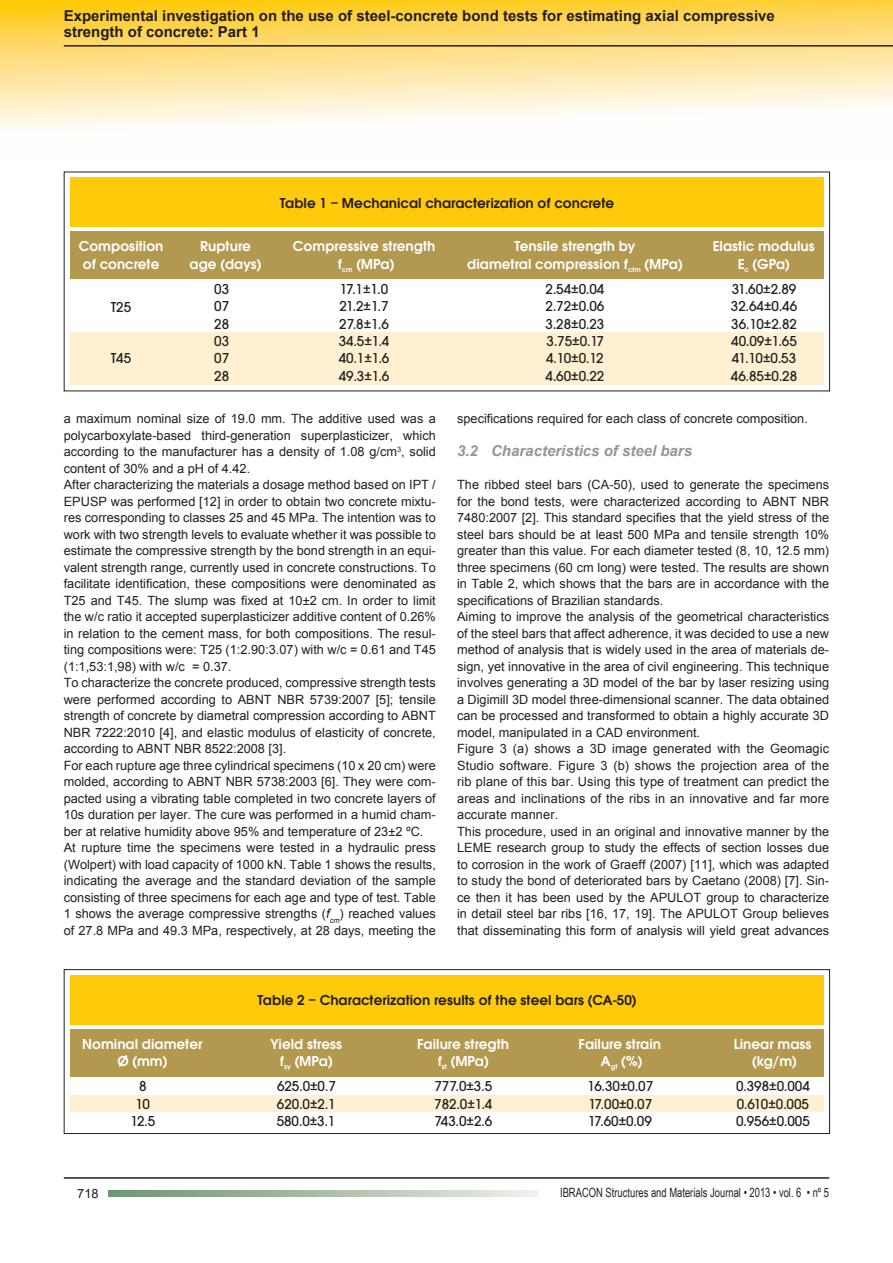
<style>
.page{position:relative;width:893px;height:1263px;background:#fff}
.page>*{position:absolute;margin:0;border:0;box-sizing:border-box;transform-origin:0 0}
.t1{font:15px/17.4px "Avant Garde Md ITC";color:#231f20;text-align:justify}
.t2{font:600 15px/17.5px "Avant Garde ITC";color:#fff;text-align:center}
.t3{font:700 15px/16.5px "Arial";color:#231f20}
.t4{font:600 15px "Avant Garde ITC";color:#231f20}
.t5{font:italic 700 15px "Arial";color:#939598}
.t6{font:12.75px/16.5px "Arial";color:#231f20}
.t7{font:12.75px "Arial Narrow";color:#231f20;scale:.9 1}
.t8{font:600 7.5px "Avant Garde ITC";color:#fff}
.s1{font-style:italic}
</style>
<div class="page">
<svg style="left:0;top:0;width:893px;height:130px;background:#fee498"></svg>
<hr style="left:64px;top:1177px;width:765px;height:2px;background:#231f20">
<hr style="left:64px;top:45px;width:829px;height:2px;background:#231f20">
<svg style="left:108px;top:1190px;width:431px;height:6px;background:#acc0aa"></svg>
<div style="left:70px;top:332px;width:753px;height:52px;background:#fef0d0"></div>
<div style="left:70px;top:177px;width:753px;height:50px;background:#feca0a"></div>
<div style="left:70px;top:231px;width:753px;height:48px;background:#b39950"></div>
<div style="left:64px;top:969px;width:766px;height:165px;border:1px solid #231f20"></div>
<div style="left:70px;top:1095px;width:753px;height:17px;background:#fef0d0"></div>
<div style="left:70px;top:975px;width:753px;height:49px;background:#feca0a"></div>
<div style="left:70px;top:1029px;width:753px;height:47px;background:#b39950"></div>
<p class="t3" style="left:64px;top:8px;width:713px">Experimental investigation on the use of steel-concrete bond tests for estimating axial compressive strength of concrete: Part 1</p>
<p class="t4" style="left:280px;top:194px;width:336px">Table 1 – Mechanical characterization of concrete</p>
<p class="t2" style="left:79px;top:237px;width:86px;text-align:left">Composition of concrete</p>
<p class="t2" style="left:190px;top:237px;width:74px">Rupture age (days)</p>
<p class="t2" style="left:293px;top:237px;width:144px">Compressive strength f (MPa)</p>
<p class="t8" style="left:342px;top:265px;width:12px">cm</p>
<p class="t2" style="left:467px;top:237px;width:217px">Tensile strength by<br>diametral compression f (MPa)</p>
<p class="t8" style="left:628px;top:265px;width:14px">ctm</p>
<p class="t2" style="left:713px;top:237px;width:104px">Elastic modulus<br>E (GPa)</p>
<p class="t8" style="left:745px;top:265px;width:6px">c</p>
<p class="t1" style="left:111px;top:298px;width:22px">T25</p>
<p class="t1" style="left:111px;top:349px;width:22px">T45</p>
<p class="t1" style="left:214px;top:280px;width:16px">03<br>07<br>28<br>03<br>07<br>28</p>
<p class="t1" style="left:339px;top:280px;width:52px">17.1±1.0<br>21.2±1.7<br>27.8±1.6<br>34.5±1.4<br>40.1±1.6<br>49.3±1.6</p>
<p class="t1" style="left:731px;top:280px;width:68px">31.60±2.89<br>32.64±0.46<br>36.10±2.82<br>40.09±1.65<br>41.10±0.53<br>46.85±0.28</p>
<p class="t1" style="left:545px;top:280px;width:60px">2.54±0.04<br>2.72±0.06<br>3.28±0.23<br>3.75±0.17<br>4.10±0.12<br>4.60±0.22</p>
<p class="t6" style="left:64px;top:411px;width:374px">a maximum nominal size of 19.0 mm. The additive used was a polycarboxylate-based third-generation superplasticizer, which according to the manufacturer has a density of 1.08 g/cm<sup>3</sup>, solid content of 30% and a pH of 4.42.<br>After characterizing the materials a dosage method based on IPT / EPUSP was performed [12] in order to obtain two concrete mixtu&shy;res corresponding to classes 25 and 45 MPa. The intention was to work with two strength levels to evaluate whether it was possible to estimate the compressive strength by the bond strength in an equi&shy;valent strength range, currently used in concrete constructions. To facilitate identification, these compositions were denominated as T25 and T45. The slump was fixed at 10±2 cm. In order to limit the w/c ratio it accepted superplasticizer additive content of 0.26% in relation to the cement mass, for both compositions. The resul&shy;ting compositions were: T25 (1:2.90:3.07) with w/c = 0.61 and T45 (1:1,53:1,98) with w/c = 0.37.<br>To characterize the concrete produced, compressive strength tests were performed according to ABNT NBR 5739:2007 [5]; tensile strength of concrete by diametral compression according to ABNT NBR 7222:2010 [4], and elastic modulus of elasticity of concrete, according to ABNT NBR 8522:2008 [3].<br>For each rupture age three cylindrical specimens (10 x 20 cm) were molded, according to ABNT NBR 5738:2003 [6]. They were com&shy;pacted using a vibrating table completed in two concrete layers of 10s duration per layer. The cure was performed in a humid cham&shy;ber at relative humidity above 95% and temperature of 23±2 ºC.<br>At rupture time the specimens were tested in a hydraulic press (Wolpert) with load capacity of 1000 kN. Table 1 shows the results, indicating the average and the standard deviation of the sample consisting of three specimens for each age and type of test. Table 1 shows the average compressive strengths (<span class="s1">f</span><sub>cm</sub>) reached values of 27.8 MPa and 49.3 MPa, respectively, at 28 days, meeting the</p>
<p class="t6" style="left:457px;top:411px;width:352px">specifications required for each class of concrete composition.</p>
<p class="t5" style="left:457px;top:441px;width:236px">3.2 Characteristics of steel bars</p>
<p class="t6" style="left:457px;top:477px;width:374px">The ribbed steel bars (CA-50), used to generate the specimens for the bond tests, were characterized according to ABNT NBR 7480:2007 [2]. This standard specifies that the yield stress of the steel bars should be at least 500 MPa and tensile strength 10% greater than this value. For each diameter tested (8, 10, 12.5 mm) three specimens (60 cm long) were tested. The results are shown in Table 2, which shows that the bars are in accordance with the specifications of Brazilian standards.<br>Aiming to improve the analysis of the geometrical characteristics of the steel bars that affect adherence, it was decided to use a new method of analysis that is widely used in the area of materials de&shy;sign, yet innovative in the area of civil engineering. This technique involves generating a 3D model of the bar by laser resizing using a Digimill 3D model three-dimensional scanner. The data obtained can be processed and transformed to obtain a highly accurate 3D model, manipulated in a CAD environment.<br>Figure 3 (a) shows a 3D image generated with the Geomagic Studio software. Figure 3 (b) shows the projection area of the rib plane of this bar. Using this type of treatment can predict the areas and inclinations of the ribs in an innovative and far more accurate manner.<br>This procedure, used in an original and innovative manner by the LEME research group to study the effects of section losses due to corrosion in the work of Graeff (2007) [11], which was adapted to study the bond of deteriorated bars by Caetano (2008) [7]. Sin&shy;ce then it has been used by the APULOT group to characterize in detail steel bar ribs [16, 17, 19]. The APULOT Group believes that disseminating this form of analysis will yield great advances</p>
<p class="t4" style="left:258px;top:991px;width:380px">Table 2 – Characterization results of the steel bars (CA-50)</p>
<p class="t2" style="left:82px;top:1035px;width:122px">Nominal diameter<br>Ø (mm)</p>
<p class="t2" style="left:270px;top:1035px;width:73px">Yield stress f (MPa)</p>
<p class="t8" style="left:284px;top:1062px;width:8px">sy</p>
<p class="t2" style="left:417px;top:1035px;width:93px">Failure stregth f (MPa)</p>
<p class="t8" style="left:442px;top:1062px;width:7px">st</p>
<p class="t2" style="left:579px;top:1035px;width:84px">Failure strain<br>A (%)</p>
<p class="t8" style="left:611px;top:1062px;width:8px">gt</p>
<p class="t2" style="left:734px;top:1035px;width:79px">Linear mass (kg/m)</p>
<p class="t1" style="left:130px;top:1078px;width:26px;text-align:center">8<br>10<br>12.5</p>
<p class="t1" style="left:277px;top:1078px;width:61px">625.0±0.7<br>620.0±2.1<br>580.0±3.1</p>
<p class="t1" style="left:434px;top:1078px;width:60px">777.0±3.5<br>782.0±1.4<br>743.0±2.6</p>
<p class="t1" style="left:588px;top:1078px;width:67px">16.30±0.07<br>17.00±0.07<br>17.60±0.09</p>
<p class="t1" style="left:736px;top:1078px;width:75px">0.398±0.004<br>0.610±0.005<br>0.956±0.005</p>
<p class="t6" style="left:77px;top:1185px;width:23px">718</p>
<p class="t7" style="left:560px;top:1183px;width:300px">IBRACON Structures and Materials Journal • 2013 • vol. 6 • nº 5</p>
</div>
